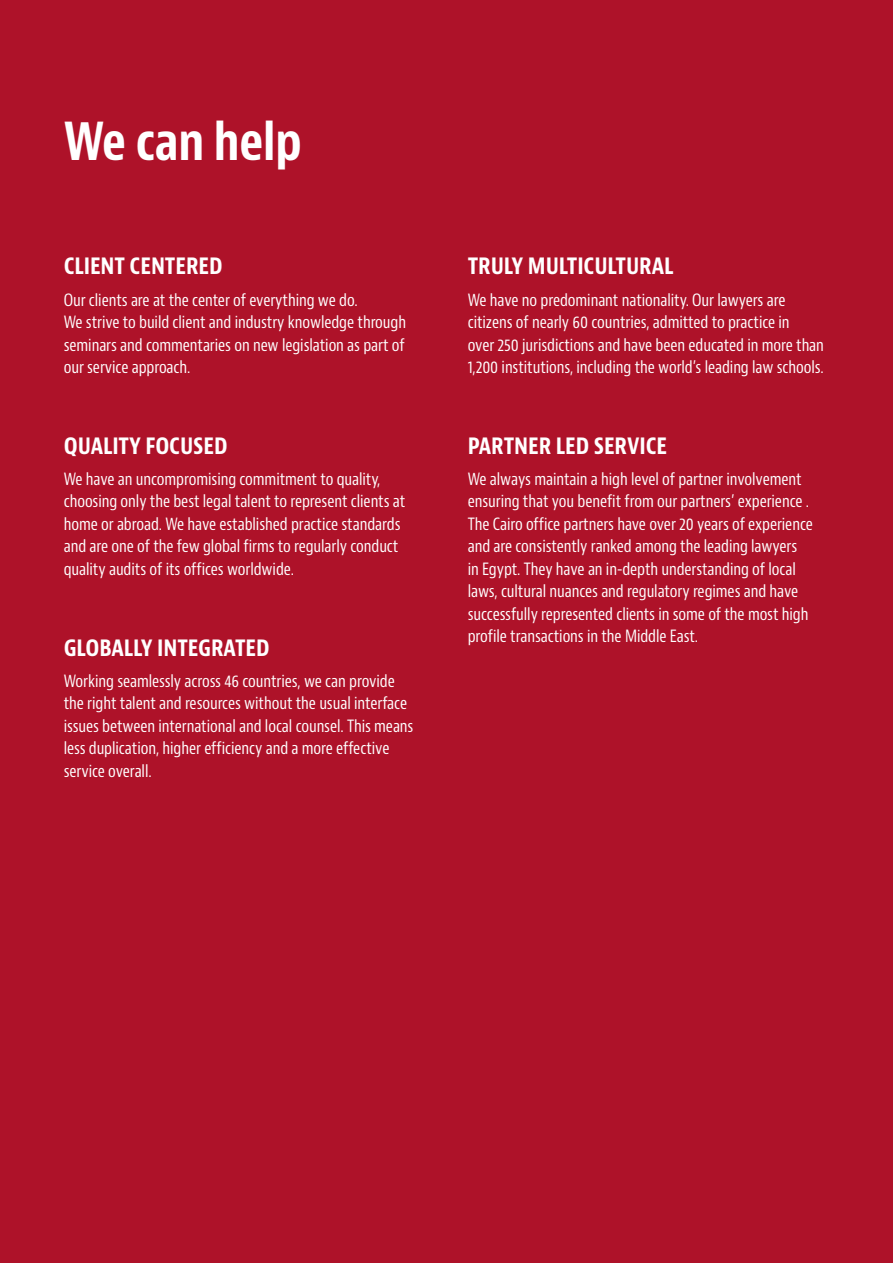
<style>
.page{position:relative;width:893px;height:1263px;background:#ae1229}
.page>*{position:absolute;margin:0;border:0;box-sizing:border-box;transform-origin:0 0}
.Head1{font:700 condensed 51px "Baker Mc Kenzie Bernini";letter-spacing:-.005em;color:#fff;scale:.96 1}
.Head_2{font:700 condensed 24px "Baker Mc Kenzie Bernini";letter-spacing:-.005em;color:#fff}
.Body{font:condensed 16.5px/22.5px "Baker Mc Kenzie Bernini";letter-spacing:-.005em;color:#fff}
</style>
<div class="page">
<p class="Head1" style="left:64px;top:110px;width:249px">We can help</p>
<p class="Head_2" style="left:64px;top:251px;width:160px">CLIENT CENTERED</p>
<p class="Body" style="left:64px;top:289px;width:344px">Our clients are at the center of everything we do.<br>We strive to build client and industry knowledge through seminars and commentaries on new legislation as part of our service approach.</p>
<p class="Head_2" style="left:64px;top:430px;width:165px">QUALITY FOCUSED</p>
<p class="Body" style="left:64px;top:468px;width:343px">We have an uncompromising commitment to quality, choosing only the best legal talent to represent clients at home or abroad. We have established practice standards and are one of the few global firms to regularly conduct quality audits of its offices worldwide.</p>
<p class="Head_2" style="left:64px;top:632px;width:207px">GLOBALLY INTEGRATED</p>
<p class="Body" style="left:64px;top:670px;width:351px">Working seamlessly across 46 countries, we can provide the right talent and resources without the usual interface issues between international and local counsel. This means less duplication, higher efficiency and a more effective service overall.</p>
<p class="Head_2" style="left:468px;top:251px;width:207px">TRULY MULTICULTURAL</p>
<p class="Body" style="left:468px;top:289px;width:358px">We have no predominant nationality. Our lawyers are citizens of nearly 60 countries, admitted to practice in<br>over 250 jurisdictions and have been educated in more than 1,200 institutions, including the world’s leading law schools.</p>
<p class="Head_2" style="left:468px;top:430px;width:201px">PARTNER LED SERVICE</p>
<p class="Body" style="left:468px;top:468px;width:347px">We always maintain a high level of partner involvement ensuring that you benefit from our partners’ experience .<br>The Cairo office partners have over 20 years of experience and are consistently ranked among the leading lawyers<br>in Egypt. They have an in-depth understanding of local laws, cultural nuances and regulatory regimes and have successfully represented clients in some of the most high profile transactions in the Middle East.</p>
</div>
